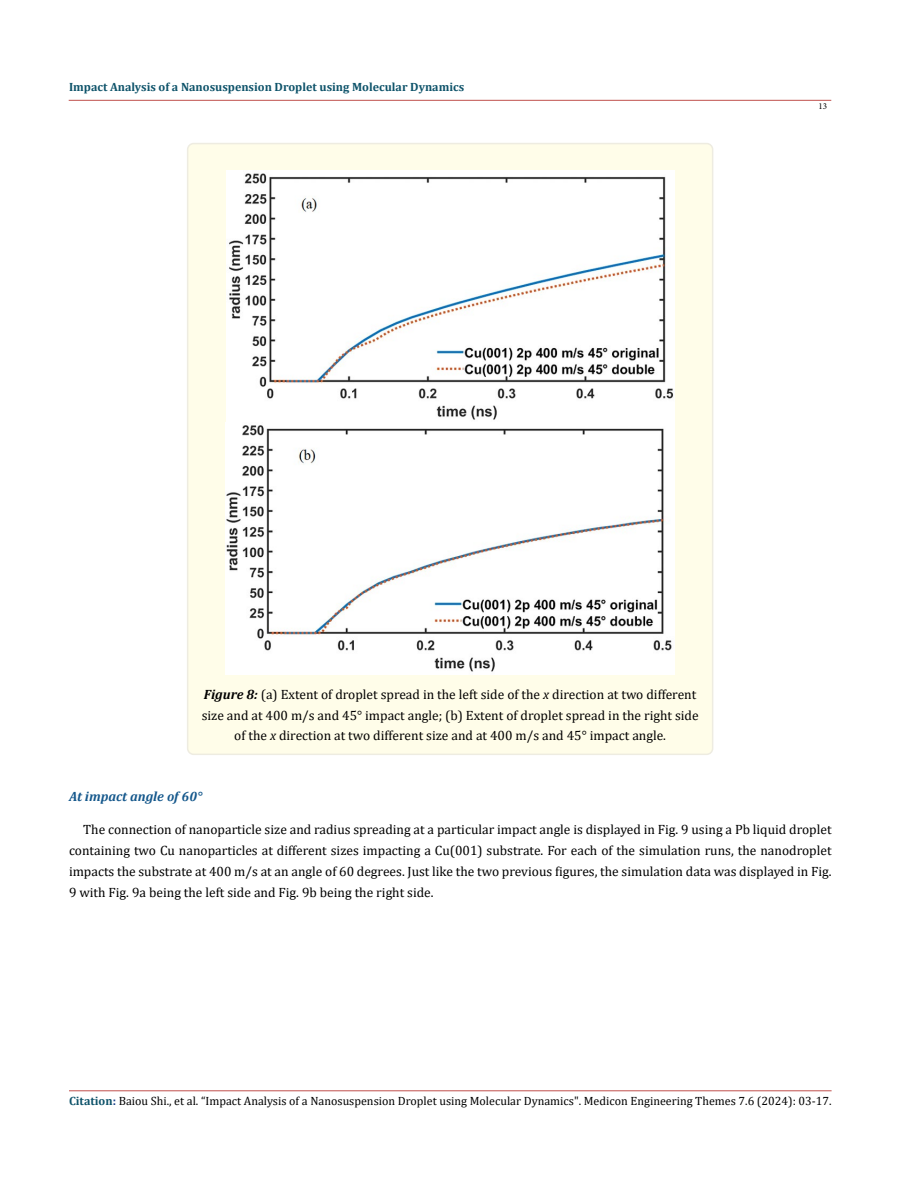
<style>
.page{position:relative;width:900px;height:1188px;background:#fff}
.page>*{position:absolute;margin:0;border:0;box-sizing:border-box;transform-origin:0 0}
.t1{font:13.5px/21px "Cambria";color:#000;text-align:center}
.t2{font:italic 700 13.5px "Cambria";color:#15588c}
.t3{font:12px "Cambria";color:#000}
.t4{font:700 12px "Cambria";color:#0e536a}
.t5{font:9px "Minion Pro";color:#000}
.s1{font-weight:700;font-style:italic}
.s2{font-style:italic}
.s3{font-weight:700;color:#0e536a}
.s4{font-weight:700;color:#173e88}
</style>
<div class="page">
<hr style="left:69px;top:1091px;width:763px;height:1px;background:#c0504d">
<hr style="left:69px;top:100px;width:762px;height:1px;background:#c0504d">
<div style="left:188px;top:144px;width:525px;height:610px;background:#fffde9;border-radius:6px"></div>
<div style="left:187px;top:143px;width:526px;height:612px;border:2px solid #eeece1;border-radius:6px"></div>
<img style="left:226px;top:170px;width:449px;height:505px">
<p class="t4" style="left:69px;top:79px;width:397px">Impact Analysis of a Nanosuspension Droplet using Molecular Dynamics</p>
<p class="t5" style="left:818px;top:100px;width:10px">13</p>
<p class="t1" style="left:202px;top:685px;width:498px;line-height:20.2px"><span class="s1">Figure 8:</span> (a) Extent of droplet spread in the left side of the <span class="s2">x</span> direction at two different size and at 400 m/s and 45° impact angle; (b) Extent of droplet spread in the right side of the <span class="s2">x</span> direction at two different size and at 400 m/s and 45° impact angle.</p>
<p class="t2" style="left:69px;top:787px;width:135px">At impact angle of 60°</p>
<p class="t1" style="left:69px;top:819px;width:764px;text-align:justify;text-indent:14px">The connection of nanoparticle size and radius spreading at a particular impact angle is displayed in Fig. 9 using a Pb liquid droplet containing two Cu nanoparticles at different sizes impacting a Cu(001) substrate. For each of the simulation runs, the nanodroplet impacts the substrate at 400 m/s at an angle of 60 degrees. Just like the two previous figures, the simulation data was displayed in Fig.<br>9 with Fig. 9a being the left side and Fig. 9b being the right side.</p>
<p class="t3" style="left:69px;top:1094px;width:764px"><span class="s3">Citation</span><span class="s4">:</span> Baiou Shi., et al. “Impact Analysis of a Nanosuspension Droplet using Molecular Dynamics". Medicon Engineering Themes 7.6 (2024): 03-17.</p>
</div>
